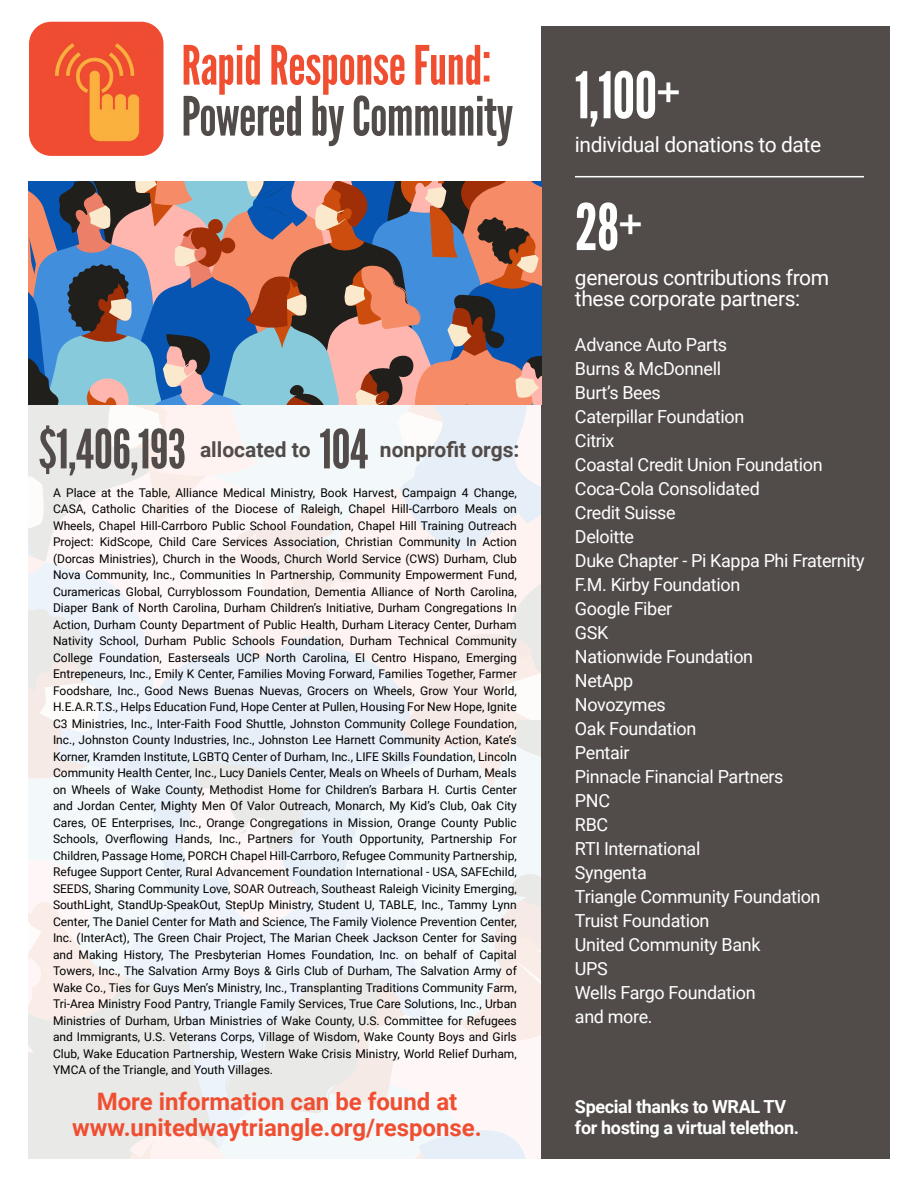
<style>
.page{position:relative;width:918px;height:1188px;background:#fff}
.page>*{position:absolute;margin:0;border:0;box-sizing:border-box;transform-origin:0 0}
.t1{font:64.05px/131.9px "League Gothic";color:#fff}
.t2{font:54px "League Gothic";letter-spacing:-.01em;color:#514b49}
.t3{font:54px "League Gothic";letter-spacing:-.01em;color:#f04e31}
.t4{font:700 24px/25.5px "Roboto";color:#f04e31;text-align:center}
.t5{font:21px/21px "Roboto";letter-spacing:-.02em;color:#fff}
.t6{font:700 21px "Roboto";color:#514b49}
.t7{font:18px/24px "Roboto";letter-spacing:-.02em;color:#fff}
.t8{font:700 18px/21px "Roboto";letter-spacing:-.02em;color:#fff}
.t9{font:12px/16.5px "Roboto";color:#000;text-align:justify}
.s1{font-size:46.5px}
</style>
<div class="page">
<div style="left:541px;top:26px;width:349px;height:1133px;background:#514b49"></div>
<img style="left:29px;top:22px;width:135px;height:134px">
<hr style="left:575px;top:176px;width:289px;height:1px;background:#fff">
<svg style="left:28px;top:181px;width:513px;height:978px"></svg>
<h2 class="t3" style="left:181px;top:33px;width:311px">Rapid Response Fund:</h2>
<h2 class="t2" style="left:181px;top:84px;width:333px">Powered by Community</h2>
<h2 class="t2" style="left:39px;top:417px;width:149px">$1,406,193</h2>
<h2 class="t2" style="left:319px;top:417px;width:50px">104</h2>
<h3 class="t6" style="left:200px;top:435px;width:112px">allocated to</h3>
<h3 class="t6" style="left:380px;top:435px;width:141px">nonprofit orgs:</h3>
<p class="t9" style="left:53px;top:484px;width:465px">A Place at the Table, Alliance Medical Ministry, Book Harvest, Campaign 4 Change, CASA, Catholic Charities of the Diocese of Raleigh, Chapel Hill-Carrboro Meals on Wheels, Chapel Hill-Carrboro Public School Foundation, Chapel Hill Training Outreach Project: KidScope, Child Care Services Association, Christian Community In Action (Dorcas Ministries), Church in the Woods, Church World Service (CWS) Durham, Club Nova Community, Inc., Communities In Partnership, Community Empowerment Fund, Curamericas Global, Curryblossom Foundation, Dementia Alliance of North Carolina, Diaper Bank of North Carolina, Durham Children’s Initiative, Durham Congregations In Action, Durham County Department of Public Health, Durham Literacy Center, Durham Nativity School, Durham Public Schools Foundation, Durham Technical Community College Foundation, Easterseals UCP North Carolina, El Centro Hispano, Emerging Entrepeneurs, Inc., Emily K Center, Families Moving Forward, Families Together, Farmer Foodshare, Inc., Good News Buenas Nuevas, Grocers on Wheels, Grow Your World, H.E.A.R.T.S., Helps Education Fund, Hope Center at Pullen, Housing For New Hope, Ignite C3 Ministries, Inc., Inter-Faith Food Shuttle, Johnston Community College Foundation, Inc., Johnston County Industries, Inc., Johnston Lee Harnett Community Action, Kate’s Korner, Kramden Institute, LGBTQ Center of Durham, Inc., LIFE Skills Foundation, Lincoln Community Health Center, Inc., Lucy Daniels Center, Meals on Wheels of Durham, Meals on Wheels of Wake County, Methodist Home for Children’s Barbara H. Curtis Center and Jordan Center, Mighty Men Of Valor Outreach, Monarch, My Kid’s Club, Oak City Cares, OE Enterprises, Inc., Orange Congregations in Mission, Orange County Public Schools, Overflowing Hands, Inc., Partners for Youth Opportunity, Partnership For Children, Passage Home, PORCH Chapel Hill-Carrboro, Refugee Community Partnership, Refugee Support Center, Rural Advancement Foundation International - USA, SAFEchild, SEEDS, Sharing Community Love, SOAR Outreach, Southeast Raleigh Vicinity Emerging, SouthLight, StandUp-SpeakOut, StepUp Ministry, Student U, TABLE, Inc., Tammy Lynn Center, The Daniel Center for Math and Science, The Family Violence Prevention Center, Inc. (InterAct), The Green Chair Project, The Marian Cheek Jackson Center for Saving and Making History, The Presbyterian Homes Foundation, Inc. on behalf of Capital Towers, Inc., The Salvation Army Boys &amp; Girls Club of Durham, The Salvation Army of Wake Co., Ties for Guys Men’s Ministry, Inc., Transplanting Traditions Community Farm, Tri-Area Ministry Food Pantry, Triangle Family Services, True Care Solutions, Inc., Urban Ministries of Durham, Urban Ministries of Wake County, U.S. Committee for Refugees and Immigrants, U.S. Veterans Corps, Village of Wisdom, Wake County Boys and Girls Club, Wake Education Partnership, Western Wake Crisis Ministry, World Relief Durham, YMCA of the Triangle, and Youth Villages.</p>
<h3 class="t4" style="left:72px;top:1088px;width:411px">More information can be found at www.unitedwaytriangle.org/response.</h3>
<h1 class="t1" style="left:575px;top:30px;width:107px">1,100<span class="s1">+<br></span>28<span class="s1">+</span></h1>
<h3 class="t5" style="left:575px;top:133px;width:248px">individual donations to date</h3>
<h3 class="t5" style="left:575px;top:266px;width:256px">generous contributions from these corporate partners:</h3>
<p class="t7" style="left:575px;top:332px;width:291px">Advance Auto Parts<br>Burns &amp; McDonnell<br>Burt’s Bees<br>Caterpillar Foundation<br>Citrix<br>Coastal Credit Union Foundation<br>Coca-Cola Consolidated<br>Credit Suisse<br>Deloitte<br>Duke Chapter - Pi Kappa Phi Fraternity<br>F.M. Kirby Foundation<br>Google Fiber<br>GSK<br>Nationwide Foundation<br>NetApp<br>Novozymes<br>Oak Foundation<br>Pentair<br>Pinnacle Financial Partners<br>PNC<br>RBC<br>RTI International<br>Syngenta<br>Triangle Community Foundation<br>Truist Foundation<br>United Community Bank<br>UPS<br>Wells Fargo Foundation<br>and more.</p>
<h3 class="t8" style="left:575px;top:1095px;width:226px">Special thanks to WRAL TV for hosting a virtual telethon.</h3>
</div>
